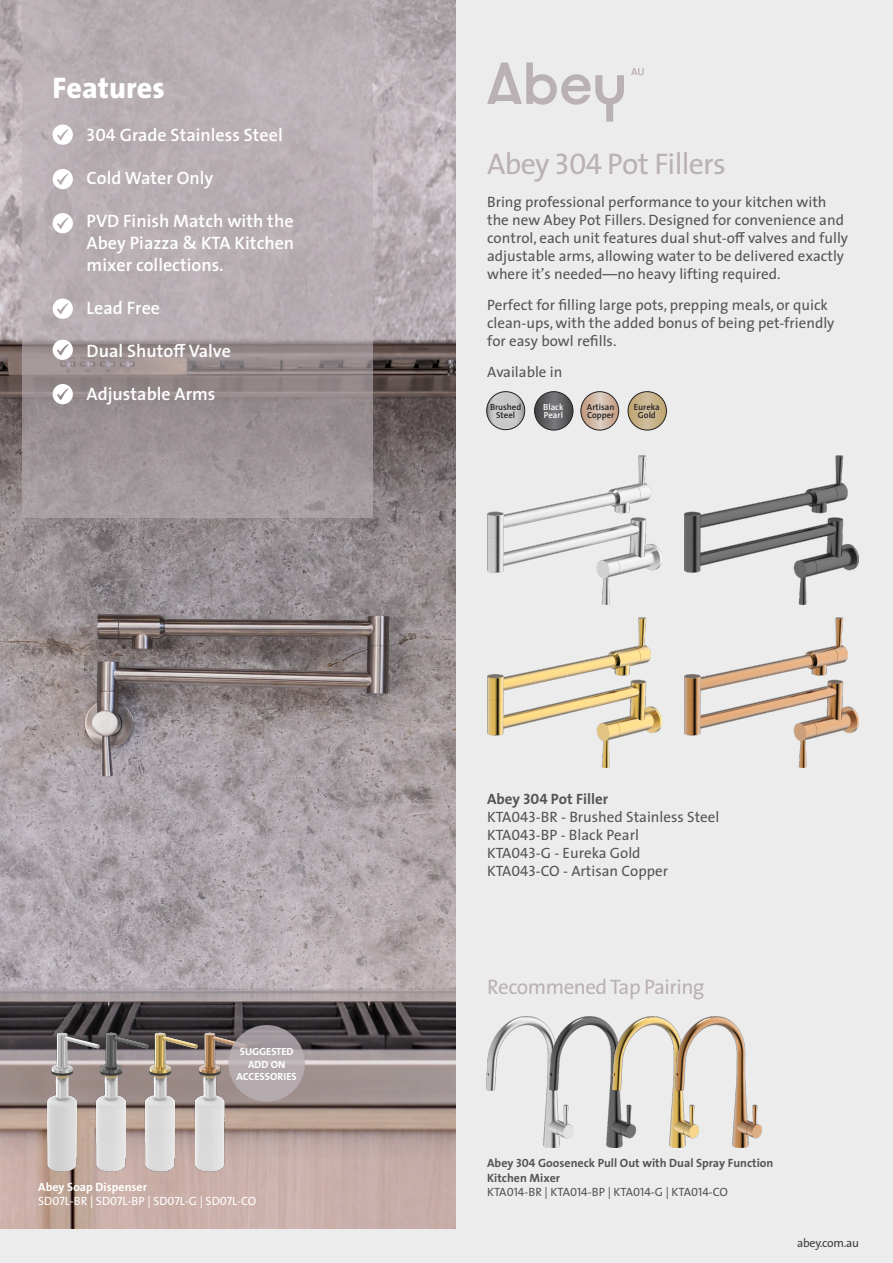
<style>
.page{position:relative;width:893px;height:1263px;background:#edeced}
.page>*{position:absolute;margin:0;border:0;box-sizing:border-box;transform-origin:0 0}
.Product_Name{font:30px "The Sans";letter-spacing:-.025em;color:#bab1b6}
.t1{font:800 30px "The Sans";color:#fff}
.Product_Name-2{font:21px "The Sans";letter-spacing:-.025em;color:#bab1b6}
.t2{font:600 18px/21.6px "The Sans";color:#fff;text-align:justify}
.Product_Name-3{font:15px/18px "The Sans";color:#545557}
.t3{font:700 15px "The Sans";color:#545557}
.t4{font:700 12px/14.4px "The Sans";color:#545557}
.t5{font:12px "The Sans Regular Caps";color:#545557}
.t6{font:12px "The Sans Regular Caps";color:#fff}
.t7{font:700 12px "The Sans";color:#fff}
.Product_Name-4{font:12px "The Sans";letter-spacing:-.025em;color:#3e3e3f}
.t8{font:700 10.35px/12.5px "The Sans";color:#fff;text-align:center}
.t9{font:600 8.85px/8.1px "The Sans";color:#231f20;text-align:center}
.t10{font:600 8.85px/8.1px "The Sans";color:#fff}
.s1{font-family:"The Sans Semi Bold Caps";font-weight:400}
.s2{font-family:"The Sans Regular Caps"}
.s3{font-family:"The Sans Bold Caps";font-weight:400}
</style>
<div class="page">
<img style="left:487px;top:455px;width:174px;height:150px">
<img style="left:487px;top:618px;width:174px;height:149px">
<img style="left:486px;top:1016px;width:55px;height:75px">
<img style="left:541px;top:1016px;width:63px;height:131px">
<img style="left:604px;top:1016px;width:63px;height:131px">
<img style="left:667px;top:1016px;width:95px;height:131px">
<img style="left:685px;top:455px;width:174px;height:150px">
<img style="left:685px;top:618px;width:174px;height:149px">
<svg style="left:535px;top:392px;width:38px;height:38px"></svg>
<div style="left:534px;top:391px;width:39px;height:39px;border:1px solid #231f20;border-radius:50%"></div>
<svg style="left:581px;top:392px;width:38px;height:38px"></svg>
<div style="left:581px;top:391px;width:38px;height:39px;border:1px solid #231f20;border-radius:50%"></div>
<svg style="left:628px;top:392px;width:38px;height:38px"></svg>
<div style="left:628px;top:391px;width:39px;height:39px;border:1px solid #231f20;border-radius:50%"></div>
<img style="left:487px;top:392px;width:38px;height:38px;border-radius:19px">
<div style="left:486px;top:391px;width:39px;height:39px;border:1px solid #231f20;border-radius:50%"></div>
<img style="left:0;top:0;width:455px;height:1229px">
<svg style="left:22px;top:0;width:351px;height:518px;background:#aea5a9"></svg>
<svg style="left:53px;top:125px;width:20px;height:20px"></svg>
<svg style="left:53px;top:169px;width:20px;height:20px"></svg>
<svg style="left:53px;top:213px;width:20px;height:20px"></svg>
<svg style="left:53px;top:298px;width:20px;height:21px"></svg>
<svg style="left:53px;top:340px;width:20px;height:20px"></svg>
<svg style="left:53px;top:384px;width:20px;height:20px"></svg>
<svg style="left:631px;top:68px;width:13px;height:7px"></svg>
<svg style="left:487px;top:62px;width:137px;height:60px"></svg>
<img style="left:38px;top:1025px;width:50px;height:153px">
<img style="left:88px;top:1025px;width:49px;height:153px">
<img style="left:137px;top:1025px;width:49px;height:153px">
<img style="left:186px;top:1025px;width:69px;height:153px">
<svg style="left:228px;top:1025px;width:77px;height:77px;background:#afa6aa"></svg>
<p class="t1" style="left:53px;top:63px;width:114px">Features</p>
<p class="t2" style="left:87px;top:124px;width:198px"><span class="s1">304</span> Grade Stainless Steel</p>
<p class="t2" style="left:87px;top:167px;width:128px">Cold Water Only</p>
<p class="t2" style="left:87px;top:210px;width:209px">PVD Finish Match with the Abey Piazza &amp; KTA Kitchen mixer collections.</p>
<p class="t2" style="left:87px;top:296px;width:75px">Lead Free</p>
<p class="t2" style="left:87px;top:340px;width:146px">Dual Shutoff Valve</p>
<p class="t2" style="left:87px;top:383px;width:130px">Adjustable Arms</p>
<p class="t8" style="left:237px;top:1045px;width:62px">SUGGESTED<br>ADD ON<br>ACCESSORIES</p>
<p class="t7" style="left:38px;top:1177px;width:110px">Abey Soap Dispenser</p>
<p class="t6" style="left:38px;top:1195px;width:220px">SD07L-BR | SD07L-BP | SD07L-G | SD07L-CO</p>
<p class="Product_Name" style="left:487px;top:138px;width:240px">Abey <span class="s2">304</span> Pot Fillers</p>
<p class="Product_Name-3" style="left:487px;top:193px;width:363px">Bring professional performance to your kitchen with the new Abey Pot Fillers. Designed for convenience and control, each unit features dual shut-off valves and fully adjustable arms, allowing water to be delivered exactly where it’s needed—no heavy lifting required.</p>
<p class="Product_Name-3" style="left:487px;top:295px;width:349px">Perfect for filling large pots, prepping meals, or quick clean-ups, with the added bonus of being pet-friendly for easy bowl refills.</p>
<p class="Product_Name-3" style="left:487px;top:362px;width:77px">Available in</p>
<p class="t9" style="left:490px;top:403px;width:33px">Brushed<br>Steel</p>
<p class="t10" style="left:543px;top:402px;width:22px">Black<br>Pearl</p>
<p class="t9" style="left:587px;top:402px;width:29px;text-align:left">Artisan<br>Copper</p>
<p class="t9" style="left:634px;top:402px;width:27px">Eureka<br>Gold</p>
<p class="t3" style="left:487px;top:786px;width:123px">Abey <span class="s3">304</span> Pot Filler</p>
<p class="Product_Name-3" style="left:487px;top:807px;width:234px"><span class="s2">KTA043-BR</span> - Brushed Stainless Steel</p>
<p class="Product_Name-3" style="left:487px;top:825px;width:153px"><span class="s2">KTA043-BP</span> - Black Pearl</p>
<p class="Product_Name-3" style="left:487px;top:843px;width:155px"><span class="s2">KTA043-G</span> - Eureka Gold</p>
<p class="Product_Name-3" style="left:487px;top:861px;width:182px"><span class="s2">KTA043-CO</span> - Artisan Copper</p>
<p class="Product_Name-2" style="left:487px;top:969px;width:219px">Recommened Tap Pairing</p>
<p class="t4" style="left:487px;top:1155px;width:288px">Abey <span class="s3">304</span> Gooseneck Pull Out with Dual Spray Function<br>Kitchen Mixer</p>
<p class="t5" style="left:487px;top:1185px;width:242px">KTA014-BR | KTA014-BP | KTA014-G | KTA014-CO</p>
<p class="Product_Name-4" style="left:797px;top:1233px;width:63px">abey.com.au</p>
</div>
